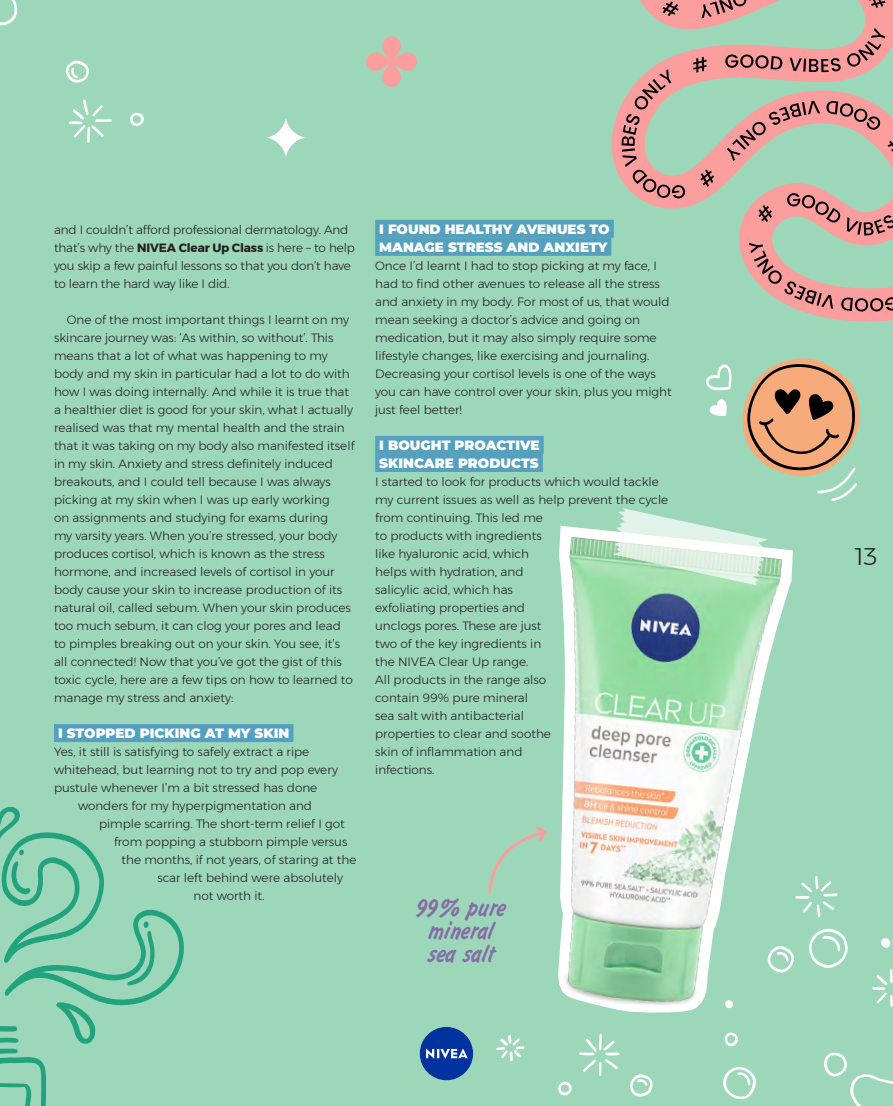
<style>
.page{position:relative;width:893px;height:1106px;background:#9dd7ba}
.page>*{position:absolute;margin:0;border:0;box-sizing:border-box;transform-origin:0 0}
.t1{font:27.15px/23px "LTC Flash";color:#856ea6;text-align:center}
.t2{font:300 24px "Montserrat";color:#231f20}
.t3{font:900 13.5px/18px "Montserrat";color:#fff}
.t4{font:300 12px/18px "Montserrat";color:#231f20}
.s1{font-weight:700}
</style>
<div class="page">
<div style="left:420px;top:1027px;width:53px;height:53px;background:#0032a0;border-radius:50%"></div>
<svg style="left:426px;top:1048px;width:42px;height:10px"></svg>
<svg style="left:609px;top:0;width:284px;height:322px"></svg>
<svg style="left:841px;top:297px;width:52px;height:14px"></svg>
<svg style="left:749px;top:243px;width:84px;height:66px"></svg>
<svg style="left:758px;top:205px;width:14px;height:17px"></svg>
<svg style="left:787px;top:193px;width:53px;height:29px"></svg>
<svg style="left:847px;top:215px;width:46px;height:20px"></svg>
<svg style="left:888px;top:141px;width:5px;height:10px"></svg>
<svg style="left:826px;top:101px;width:54px;height:29px"></svg>
<svg style="left:727px;top:101px;width:93px;height:60px"></svg>
<svg style="left:700px;top:169px;width:14px;height:18px"></svg>
<svg style="left:621px;top:69px;width:64px;height:129px"></svg>
<svg style="left:693px;top:57px;width:14px;height:16px"></svg>
<svg style="left:725px;top:54px;width:57px;height:16px"></svg>
<svg style="left:790px;top:58px;width:51px;height:14px"></svg>
<svg style="left:847px;top:28px;width:38px;height:39px"></svg>
<svg style="left:869px;top:0;width:16px;height:8px"></svg>
<svg style="left:701px;top:0;width:45px;height:18px"></svg>
<svg style="left:662px;top:1px;width:17px;height:15px"></svg>
<svg style="left:366px;top:36px;width:51px;height:51px"></svg>
<svg style="left:266px;top:118px;width:39px;height:39px"></svg>
<img style="left:558px;top:530px;width:235px;height:483px">
<svg style="left:613px;top:508px;width:154px;height:77px"></svg>
<div style="left:375px;top:220px;width:239px;height:18px;background:#54a1bf"></div>
<div style="left:375px;top:238px;width:236px;height:18px;background:#54a1bf"></div>
<div style="left:375px;top:436px;width:169px;height:18px;background:#54a1bf"></div>
<div style="left:375px;top:454px;width:168px;height:18px;background:#54a1bf"></div>
<svg style="left:488px;top:826px;width:59px;height:67px"></svg>
<div style="left:54px;top:724px;width:239px;height:18px;background:#54a1bf"></div>
<svg style="left:0;top:806px;width:184px;height:300px"></svg>
<svg style="left:706px;top:358px;width:154px;height:143px"></svg>
<svg style="left:0;top:0;width:18px;height:26px"></svg>
<svg style="left:69px;top:99px;width:43px;height:44px"></svg>
<svg style="left:65px;top:60px;width:24px;height:23px"></svg>
<svg style="left:130px;top:112px;width:14px;height:14px"></svg>
<svg style="left:881px;top:938px;width:10px;height:9px"></svg>
<svg style="left:872px;top:969px;width:21px;height:37px"></svg>
<svg style="left:724px;top:999px;width:11px;height:9px"></svg>
<svg style="left:724px;top:1032px;width:14px;height:14px"></svg>
<svg style="left:723px;top:1066px;width:33px;height:33px"></svg>
<svg style="left:824px;top:1052px;width:69px;height:54px"></svg>
<svg style="left:579px;top:1034px;width:40px;height:42px"></svg>
<svg style="left:630px;top:1074px;width:23px;height:22px"></svg>
<svg style="left:558px;top:1081px;width:14px;height:14px"></svg>
<svg style="left:795px;top:876px;width:43px;height:41px"></svg>
<svg style="left:767px;top:945px;width:27px;height:27px"></svg>
<svg style="left:809px;top:928px;width:39px;height:39px"></svg>
<svg style="left:496px;top:1035px;width:29px;height:26px"></svg>
<p class="t4" style="left:54px;top:221px;width:303px">and I couldn’t afford professional dermatology. And that’s why the <span class="s1">NIVEA Clear Up Class</span> is here – to help you skip a few painful lessons so that you don’t have to learn the hard way like I did.</p>
<p class="t4" style="left:54px;top:311px;width:302px;text-indent:13px">One of the most important things I learnt on my skincare journey was: ‘As within, so without’. This means that a lot of what was happening to my body and my skin in particular had a lot to do with how I was doing internally. And while it is true that a healthier diet is good for your skin, what I actually realised was that my mental health and the strain that it was taking on my body also manifested itself in my skin. Anxiety and stress definitely induced breakouts, and I could tell because I was always picking at my skin when I was up early working<br>on assignments and studying for exams during<br>my varsity years. When you’re stressed, your body produces cortisol, which is known as the stress hormone, and increased levels of cortisol in your body cause your skin to increase production of its natural oil, called sebum. When your skin produces too much sebum, it can clog your pores and lead to pimples breaking out on your skin. You see, it’s all connected! Now that you’ve got the gist of this toxic cycle, here are a few tips on how to learned to manage my stress and anxiety:</p>
<p class="t3" style="left:58px;top:723px;width:233px">I STOPPED PICKING AT MY SKIN</p>
<p class="t4" style="left:54px;top:743px;width:257px">Yes, it still is satisfying to safely extract a ripe</p>
<p class="t4" style="left:54px;top:761px;width:285px">whitehead, but learning not to try and pop every</p>
<p class="t4" style="left:54px;top:779px;width:265px">pustule whenever I’m a bit stressed has done</p>
<p class="t4" style="left:78px;top:797px;width:236px">wonders for my hyperpigmentation and</p>
<p class="t4" style="left:99px;top:815px;width:247px">pimple scarring. The short-term relief I got</p>
<p class="t4" style="left:114px;top:833px;width:235px">from popping a stubborn pimple versus</p>
<p class="t4" style="left:122px;top:851px;width:236px">the months, if not years, of staring at the</p>
<p class="t4" style="left:158px;top:869px;width:187px">scar left behind were absolutely</p>
<p class="t4" style="left:194px;top:887px;width:72px">not worth it.</p>
<p class="t3" style="left:379px;top:219px;width:232px">I FOUND HEALTHY AVENUES TO<br>MANAGE STRESS AND ANXIETY</p>
<p class="t4" style="left:375px;top:257px;width:298px">Once I’d learnt I had to stop picking at my face, I had to find other avenues to release all the stress and anxiety in my body. For most of us, that would mean seeking a doctor’s advice and going on medication, but it may also simply require some lifestyle changes, like exercising and journaling.<br>Decreasing your cortisol levels is one of the ways you can have control over your skin, plus you might just feel better!</p>
<p class="t3" style="left:379px;top:435px;width:162px">I BOUGHT PROACTIVE<br>SKINCARE PRODUCTS</p>
<p class="t4" style="left:375px;top:473px;width:295px">I started to look for products which would tackle my current issues as well as help prevent the cycle from continuing. This led me<br>to products with ingredients<br>like hyaluronic acid, which<br>helps with hydration, and<br>salicylic acid, which has<br>exfoliating properties and<br>unclogs pores. These are just<br>two of the key ingredients in<br>the NIVEA Clear Up range.<br>All products in the range also<br>contain 99% pure mineral<br>sea salt with antibacterial<br>properties to clear and soothe<br>skin of inflammation and<br>infections.</p>
<p class="t1" style="left:418px;top:895px;width:90px">99% pure mineral sea salt</p>
<p class="t2" style="left:855px;top:538px;width:24px">13</p>
</div>
